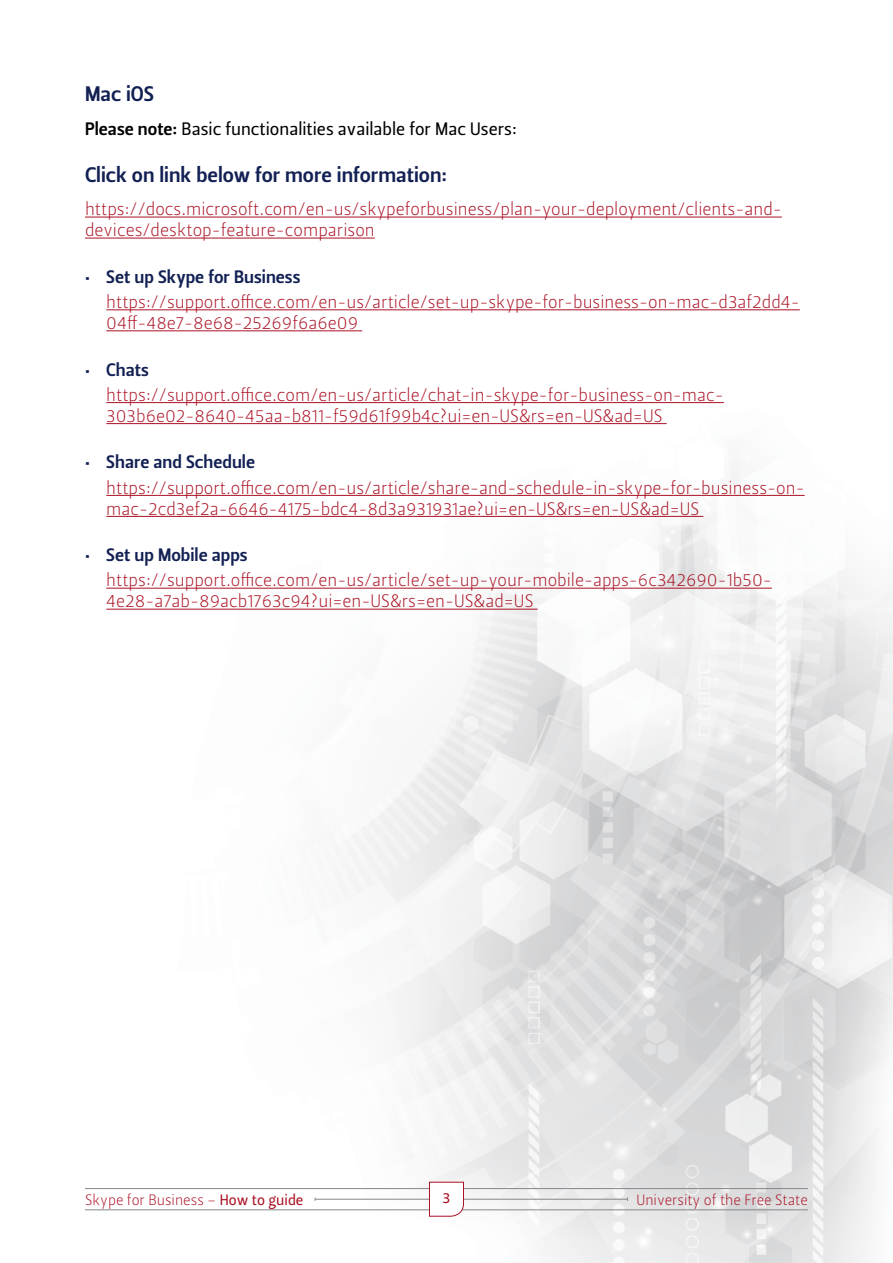
<style>
.page{position:relative;width:893px;height:1263px;background:#fff}
.page>*{position:absolute;margin:0;border:0;box-sizing:border-box;transform-origin:0 0}
.t1{font:21px "Leitura Sans Grot 3";color:#122053}
.t2{font:18px/21px "Leitura Sans Grot 1";color:#aa1124}
.t3{font:18px "Leitura Sans Grot 3";color:#122053}
.t4{font:18px "Leitura Sans Grot 2";color:#000}
.t5{font:15px "Leitura Sans Grot 1";color:#aa1124}
.t6{font:15px "Leitura Sans Grot 2";color:#aa1124}
.s1{font-family:"Leitura Sans Grot 3"}
.s2{font-family:"Leitura Sans Grot 2"}
</style>
<div class="page">
<img style="left:85px;top:403px;width:808px;height:860px">
<hr style="left:315px;top:1199px;width:312px;height:1px;background:#86878c">
<hr style="left:85px;top:1188px;width:723px;height:1px;background:#86878c">
<hr style="left:85px;top:1209px;width:723px;height:1px;background:#86878c">
<svg style="left:429px;top:1181px;width:35px;height:36px"></svg>
<hr style="left:85px;top:217px;width:697px;height:1px;background:#aa1124">
<hr style="left:85px;top:238px;width:290px;height:1px;background:#aa1124">
<hr style="left:106px;top:309px;width:694px;height:1px;background:#aa1124">
<hr style="left:106px;top:330px;width:256px;height:1px;background:#aa1124">
<hr style="left:106px;top:402px;width:618px;height:1px;background:#aa1124">
<hr style="left:106px;top:423px;width:561px;height:1px;background:#aa1124">
<hr style="left:106px;top:495px;width:699px;height:1px;background:#aa1124">
<hr style="left:106px;top:516px;width:597px;height:1px;background:#aa1124">
<hr style="left:106px;top:588px;width:666px;height:1px;background:#aa1124">
<hr style="left:106px;top:609px;width:432px;height:1px;background:#aa1124">
<p class="t1" style="left:85px;top:80px;width:71px">Mac iOS</p>
<p class="t4" style="left:85px;top:117px;width:433px"><span class="s1">Please note:</span> Basic functionalities available for Mac Users:</p>
<p class="t1" style="left:85px;top:160px;width:364px">Click on link below for more information:</p>
<p class="t2" style="left:85px;top:199px;width:698px">https://docs.microsoft.com/en-us/skypeforbusiness/plan-your-deployment/clients-and&shy;devices/desktop-feature-comparison</p>
<p class="t3" style="left:85px;top:264px;width:217px">• Set up Skype for Business</p>
<p class="t2" style="left:106px;top:292px;width:695px">https://support.office.com/en-us/article/set-up-skype-for-business-on-mac-d3af2dd4-<br>04ff-48e7-8e68-25269f6a6e09</p>
<p class="t3" style="left:85px;top:357px;width:65px">• Chats</p>
<p class="t2" style="left:106px;top:384px;width:619px">https://support.office.com/en-us/article/chat-in-skype-for-business-on-mac-<br>303b6e02-8640-45aa-b811-f59d61f99b4c?ui=en-US&amp;rs=en-US&amp;ad=US</p>
<p class="t3" style="left:85px;top:450px;width:172px">• Share and Schedule</p>
<p class="t2" style="left:106px;top:477px;width:700px">https://support.office.com/en-us/article/share-and-schedule-in-skype-for-business-on&shy;mac-2cd3ef2a-6646-4175-bdc4-8d3a931931ae?ui=en-US&amp;rs=en-US&amp;ad=US</p>
<p class="t3" style="left:85px;top:543px;width:164px">• Set up Mobile apps</p>
<p class="t2" style="left:106px;top:570px;width:667px">https://support.office.com/en-us/article/set-up-your-mobile-apps-6c342690-1b50-<br>4e28-a7ab-89acb1763c94?ui=en-US&amp;rs=en-US&amp;ad=US</p>
<p class="t5" style="left:85px;top:1189px;width:220px">Skype for Business – <span class="s2">How to guide</span></p>
<p class="t6" style="left:442px;top:1188px;width:9px">3</p>
<p class="t5" style="left:636px;top:1189px;width:173px">University of the Free State</p>
</div>
